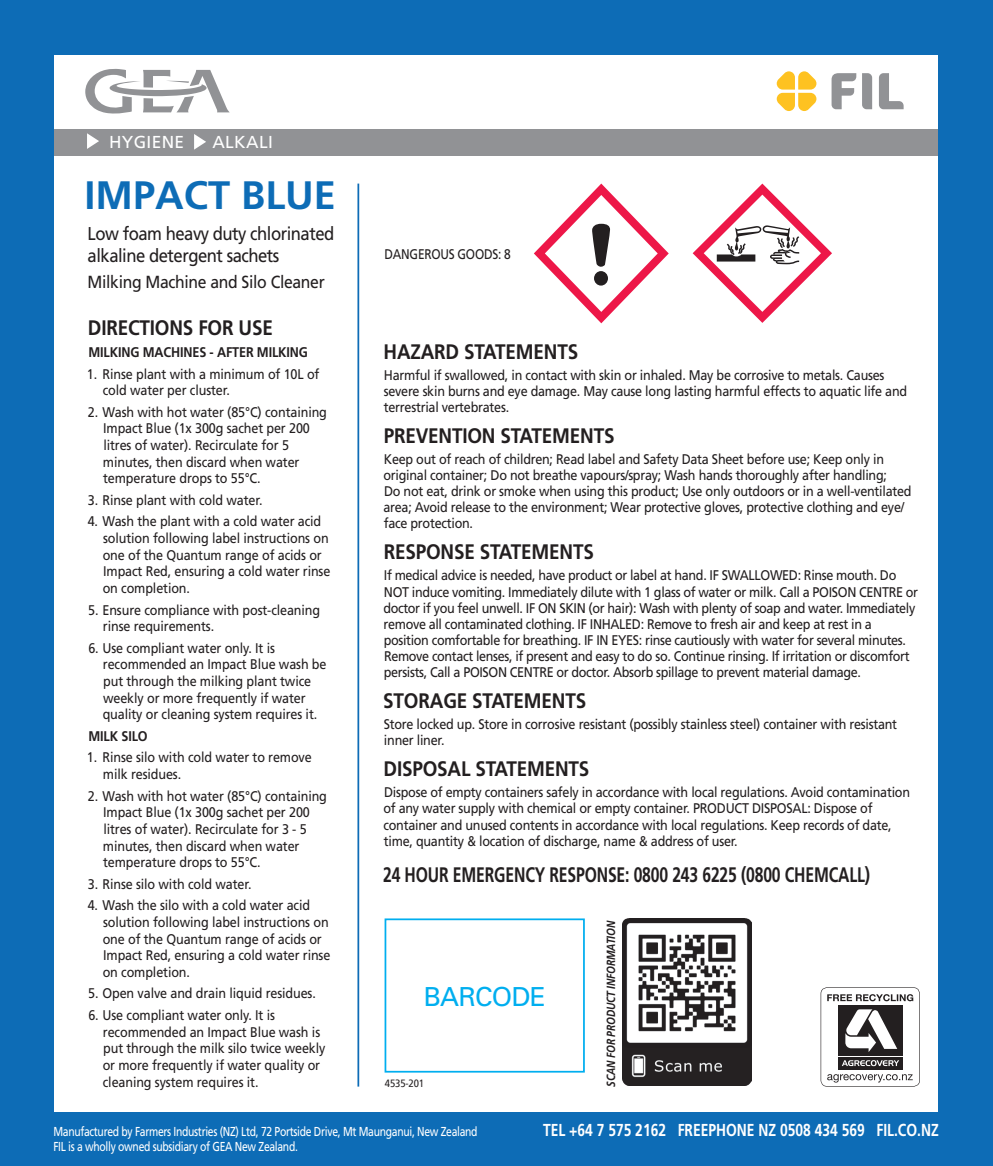
<style>
.page{position:relative;width:993px;height:1166px;background:#fff}
.page>*{position:absolute;margin:0;border:0;box-sizing:border-box;transform-origin:0 0}
.t1{font:700 39.73px "Frutiger";color:#0d6cb6}
.t2{font:26.25px "Univers";letter-spacing:-.03em;color:#00aeef}
.t3{font:700 21px "Frutiger";letter-spacing:-.01em;color:#231f20;scale:.9 1}
.t4{font:700 21px "Frutiger";letter-spacing:-.01em;color:#231f20;scale:.75 1}
.t5{font:18.55px/22.8px "Frutiger";letter-spacing:-.03em;color:#231f20;scale:.9 1}
.t6{font:17.5px "Frutiger";letter-spacing:-.02em;color:#231f20;scale:.9 1}
.t7{font:700 17.32px "Frutiger";color:#fff;scale:.8 1}
.t8{font:17.32px "Frutiger";letter-spacing:.02em;color:#fff}
.t9{font:14px/16.6px "Frutiger";letter-spacing:-.02em;color:#231f20;scale:.9 1}
.t10{font:700 14px "Frutiger";letter-spacing:-.01em;color:#231f20;scale:.9 1}
.t11{font:14px "Frutiger";letter-spacing:-.02em;color:#231f20;scale:.85 1}
.t12{font:12.95px/14px "Frutiger";letter-spacing:-.03em;color:#fff;scale:.8 1}
.t13{font:italic 700 11.9px "Frutiger";letter-spacing:-.01em;color:#231f20;scale:.85 1}
.t14{font:10.5px "Frutiger";letter-spacing:-.01em;color:#231f20;scale:.9 1}
</style>
<div class="page">
<div style="left:0;top:0;width:992px;height:1166px;background:#0d6cb6"></div>
<div style="left:55px;top:55px;width:883px;height:1056px;background:#fff"></div>
<div style="left:55px;top:129px;width:883px;height:26px;background:#919295"></div>
<hr style="left:357px;top:184px;width:2px;height:902px;background:#0d6cb6">
<svg style="left:87px;top:133px;width:12px;height:16px"></svg>
<svg style="left:194px;top:134px;width:12px;height:16px"></svg>
<svg style="left:692px;top:184px;width:139px;height:139px"></svg>
<svg style="left:534px;top:184px;width:134px;height:139px"></svg>
<div style="left:594px;top:271px;width:13px;height:15px;background:#231f20;border-radius:50%"></div>
<svg style="left:831px;top:73px;width:40px;height:36px"></svg>
<svg style="left:879px;top:73px;width:24px;height:36px"></svg>
<svg style="left:776px;top:71px;width:40px;height:40px"></svg>
<svg style="left:85px;top:69px;width:145px;height:45px"></svg>
<div style="left:384px;top:918px;width:200px;height:154px;background:#fff;border:2px solid #00aeef"></div>
<svg style="left:820px;top:987px;width:99px;height:99px"></svg>
<img style="left:622px;top:919px;width:129px;height:167px">
<p class="t8" style="left:109px;top:132px;width:77px">HYGIENE</p>
<p class="t8" style="left:212px;top:132px;width:62px">ALKALI</p>
<h1 class="t1" style="left:85px;top:172px;width:253px">IMPACT BLUE</h1>
<h3 class="t5" style="left:88px;top:222px;width:275px">Low foam heavy duty chlorinated alkaline detergent sachets</h3>
<p class="t6" style="left:88px;top:272px;width:265px">Milking Machine and Silo Cleaner</p>
<h3 class="t3" style="left:88px;top:316px;width:207px">DIRECTIONS FOR USE</h3>
<p class="t10" style="left:88px;top:344px;width:245px">MILKING MACHINES - AFTER MILKING</p>
<p class="t9" style="left:103px;top:365px;width:242px;text-indent:-16px">1. Rinse plant with a minimum of 10L of cold water per cluster.</p>
<p class="t9" style="left:103px;top:403px;width:250px;text-indent:-15px">2. Wash with hot water (85°C) containing Impact Blue (1x 300g sachet per 200 litres of water). Recirculate for 5 minutes, then discard when water temperature drops to 55°C.</p>
<p class="t9" style="left:88px;top:491px;width:195px">3. Rinse plant with cold water.</p>
<p class="t9" style="left:103px;top:513px;width:254px;text-indent:-15px">4. Wash the plant with a cold water acid solution following label instructions on one of the Quantum range of acids or Impact Red, ensuring a cold water rinse on completion.</p>
<p class="t9" style="left:103px;top:601px;width:243px;text-indent:-15px">5. Ensure compliance with post-cleaning rinse requirements.</p>
<p class="t9" style="left:103px;top:639px;width:250px;text-indent:-14px">6. Use compliant water only. It is recommended an Impact Blue wash be put through the milking plant twice weekly or more frequently if water quality or cleaning system requires it.</p>
<p class="t10" style="left:88px;top:728px;width:67px">MILK SILO</p>
<p class="t9" style="left:103px;top:749px;width:233px;text-indent:-16px">1. Rinse silo with cold water to remove milk residues.</p>
<p class="t9" style="left:103px;top:787px;width:250px;text-indent:-15px">2. Wash with hot water (85°C) containing Impact Blue (1x 300g sachet per 200 litres of water). Recirculate for 3 - 5 minutes, then discard when water temperature drops to 55°C.</p>
<p class="t9" style="left:88px;top:875px;width:183px">3. Rinse silo with cold water.</p>
<p class="t9" style="left:103px;top:897px;width:254px;text-indent:-15px">4. Wash the silo with a cold water acid solution following label instructions on one of the Quantum range of acids or Impact Red, ensuring a cold water rinse on completion.</p>
<p class="t9" style="left:88px;top:985px;width:254px">5. Open valve and drain liquid residues.</p>
<p class="t9" style="left:103px;top:1007px;width:249px;text-indent:-14px">6. Use compliant water only. It is recommended an Impact Blue wash is put through the milk silo twice weekly or more frequently if water quality or cleaning system requires it.</p>
<p class="t11" style="left:384px;top:246px;width:150px">DANGEROUS GOODS: 8</p>
<h3 class="t3" style="left:383px;top:339px;width:218px">HAZARD STATEMENTS</h3>
<p class="t9" style="left:383px;top:367px;width:583px;line-height:16.1px">Harmful if swallowed, in contact with skin or inhaled. May be corrosive to metals. Causes severe skin burns and eye damage. May cause long lasting harmful effects to aquatic life and terrestrial vertebrates.</p>
<h3 class="t3" style="left:383px;top:423px;width:258px">PREVENTION STATEMENTS</h3>
<p class="t9" style="left:383px;top:451px;width:588px;line-height:16.1px">Keep out of reach of children; Read label and Safety Data Sheet before use; Keep only in original container; Do not breathe vapours/spray; Wash hands thoroughly after handling;<br>Do not eat, drink or smoke when using this product; Use only outdoors or in a well-ventilated area; Avoid release to the environment; Wear protective gloves, protective clothing and eye/ face protection.</p>
<h3 class="t3" style="left:383px;top:540px;width:235px">RESPONSE STATEMENTS</h3>
<p class="t9" style="left:383px;top:567px;width:595px;line-height:16.1px">If medical advice is needed, have product or label at hand. IF SWALLOWED: Rinse mouth. Do NOT induce vomiting. Immediately dilute with 1 glass of water or milk. Call a POISON CENTRE or doctor if you feel unwell. IF ON SKIN (or hair): Wash with plenty of soap and water. Immediately remove all contaminated clothing. IF INHALED: Remove to fresh air and keep at rest in a position comfortable for breathing. IF IN EYES: rinse cautiously with water for several minutes.<br>Remove contact lenses, if present and easy to do so. Continue rinsing. If irritation or discomfort persists, Call a POISON CENTRE or doctor. Absorb spillage to prevent material damage.</p>
<h3 class="t3" style="left:383px;top:688px;width:227px">STORAGE STATEMENTS</h3>
<p class="t9" style="left:383px;top:716px;width:571px;line-height:16.1px">Store locked up. Store in corrosive resistant (possibly stainless steel) container with resistant inner liner.</p>
<h3 class="t3" style="left:383px;top:756px;width:230px">DISPOSAL STATEMENTS</h3>
<p class="t9" style="left:383px;top:784px;width:586px;line-height:16.1px">Dispose of empty containers safely in accordance with local regulations. Avoid contamination of any water supply with chemical or empty container. PRODUCT DISPOSAL: Dispose of container and unused contents in accordance with local regulations. Keep records of date, time, quantity &amp; location of discharge, name &amp; address of user.</p>
<h3 class="t4" style="left:383px;top:862px;width:650px">24 HOUR EMERGENCY RESPONSE: 0800 243 6225 (0800 CHEMCALL)</h3>
<h2 class="t2" style="left:423px;top:980px;width:124px">BARCODE</h2>
<p class="t14" style="left:385px;top:1077px;width:45px">4535-201</p>
<p class="t13" style="left:603px;top:1087px;width:197px;rotate:-90deg">SCAN FOR PRODUCT INFORMATION</p>
<p class="t12" style="left:53px;top:1125px;width:531px">Manufactured by Farmers Industries (NZ) Ltd, 72 Portside Drive, Mt Maunganui, New Zealand<br>FIL is a wholly owned subsidiary of GEA New Zealand.</p>
<p class="t7" style="left:543px;top:1120px;width:496px">TEL +64 7 575 2162 FREEPHONE NZ 0508 434 569 FIL.CO.NZ</p>
</div>
